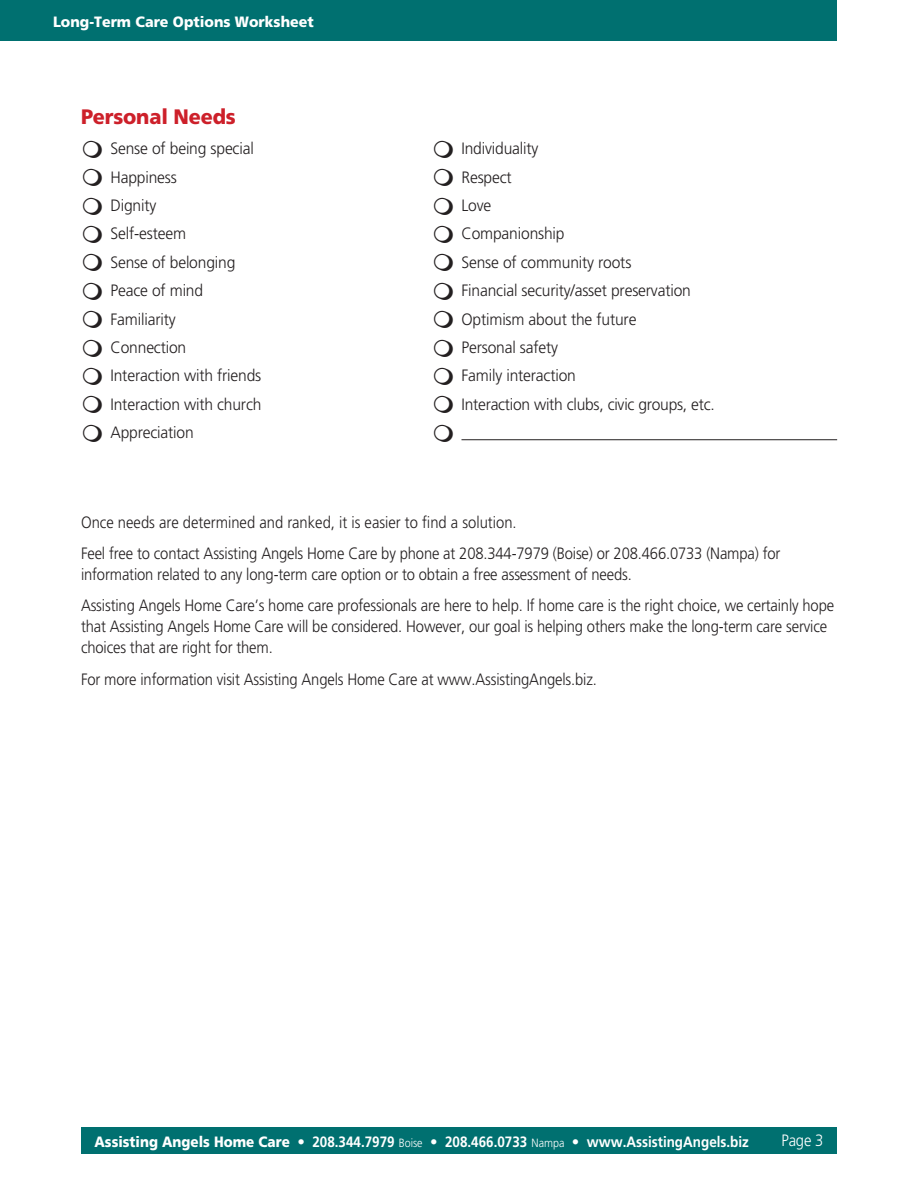
<style>
.page{position:relative;width:918px;height:1188px;background:#fff}
.page>*{position:absolute;margin:0;border:0;box-sizing:border-box;transform-origin:0 0}
.Subtitle_-_14_pt{font:900 20.85px "Frutiger";letter-spacing:-.01em;color:#cd202a;scale:.95 1}
.Body_Text{font:300 16.5px/20.9px "Frutiger";letter-spacing:-.01em;color:#231f20;scale:.9 1}
.List{font:300 16.5px "Frutiger";letter-spacing:-.01em;color:#231f20;scale:.95 1}
.t1{font:300 16.5px "Frutiger";color:#fff;scale:.9 1}
.t2{font:700 15px "Frutiger";color:#fff}
.t3{font:900 15px "Frutiger";color:#fff;scale:.95 1}
.s1{font-weight:900}
.s2{font-weight:300;font-size:12px}
</style>
<div class="page">
<div style="left:0;top:0;width:837px;height:40px;background:#007070"></div>
<div style="left:81px;top:1127px;width:756px;height:27px;background:#007070"></div>
<hr style="left:461px;top:439px;width:376px;height:1px;background:#231f20">
<p class="t3" style="left:53px;top:13px;width:276px">Long-Term Care Options Worksheet</p>
<p class="Subtitle_-_14_pt" style="left:81px;top:104px;width:164px">Personal Needs</p>
<p class="List" style="left:110px;top:139px;width:152px">Sense of being special</p>
<p class="List" style="left:461px;top:139px;width:83px">Individuality</p>
<p class="List" style="left:110px;top:168px;width:71px">Happiness</p>
<p class="List" style="left:461px;top:168px;width:54px">Respect</p>
<p class="List" style="left:110px;top:196px;width:50px">Dignity</p>
<p class="List" style="left:461px;top:196px;width:33px">Love</p>
<p class="List" style="left:110px;top:224px;width:81px">Self-esteem</p>
<p class="List" style="left:461px;top:224px;width:110px">Companionship</p>
<p class="List" style="left:110px;top:253px;width:133px">Sense of belonging</p>
<p class="List" style="left:461px;top:253px;width:180px">Sense of community roots</p>
<p class="List" style="left:110px;top:281px;width:99px">Peace of mind</p>
<p class="List" style="left:461px;top:281px;width:243px">Financial security/asset preservation</p>
<p class="List" style="left:110px;top:309px;width:70px">Familiarity</p>
<p class="List" style="left:461px;top:309px;width:186px">Optimism about the future</p>
<p class="List" style="left:110px;top:338px;width:81px">Connection</p>
<p class="List" style="left:461px;top:338px;width:103px">Personal safety</p>
<p class="List" style="left:110px;top:366px;width:160px">Interaction with friends</p>
<p class="List" style="left:461px;top:366px;width:122px">Family interaction</p>
<p class="List" style="left:110px;top:395px;width:160px">Interaction with church</p>
<p class="List" style="left:461px;top:395px;width:268px">Interaction with clubs, civic groups, etc.</p>
<p class="List" style="left:110px;top:423px;width:89px">Appreciation</p>
<p class="Body_Text" style="left:81px;top:512px;width:486px">Once needs are determined and ranked, it is easier to find a solution.</p>
<p class="Body_Text" style="left:81px;top:543px;width:779px">Feel free to contact Assisting Angels Home Care by phone at 208.344-7979 (Boise) or 208.466.0733 (Nampa) for information related to any long‑term care option or to obtain a free assessment of needs.</p>
<p class="Body_Text" style="left:81px;top:595px;width:838px">Assisting Angels Home Care’s home care professionals are here to help. If home care is the right choice, we certainly hope that Assisting Angels Home Care will be considered. However, our goal is helping others make the long-term care service choices that are right for them.</p>
<p class="Body_Text" style="left:81px;top:669px;width:575px">For more information visit Assisting Angels Home Care at www.AssistingAngels.biz.</p>
<p class="t2" style="left:94px;top:1133px;width:656px"><span class="s1">Assisting Angels Home Care</span> • 208.344.7979 <span class="s2">Boise</span> • 208.466.0733 <span class="s2">Nampa</span> • www.AssistingAngels.biz</p>
<p class="t1" style="left:781px;top:1131px;width:48px">Page 3</p>
</div>
